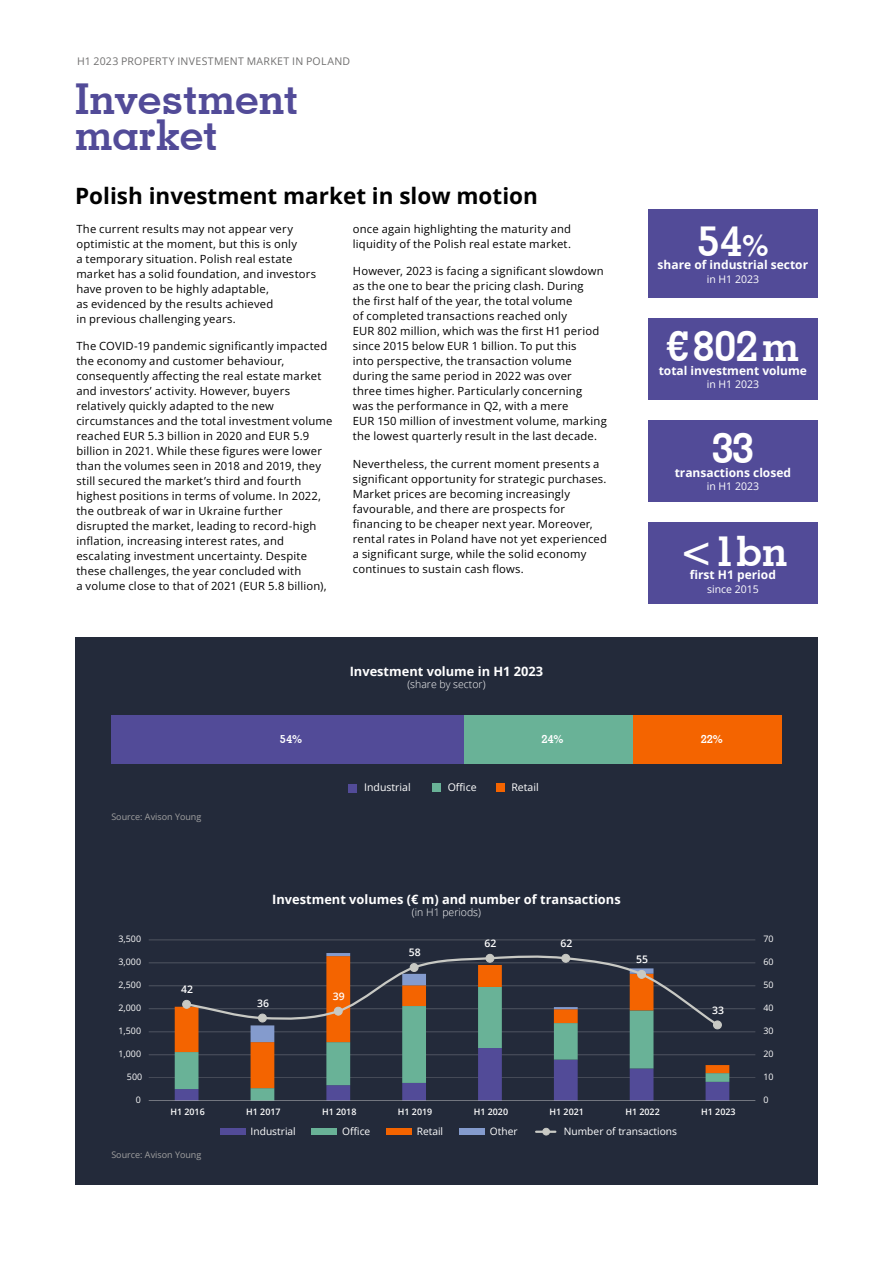
<style>
.page{position:relative;width:893px;height:1263px;background:#fff}
.page>*{position:absolute;margin:0;border:0;box-sizing:border-box;transform-origin:0 0}
.t1{font:700 42.6px/35.7px "Geometric Slab 703 BT";color:#524b98}
.t2{font:700 42px "Geometric Slab 703 BT";color:#fff}
.t3{font:700 22.5px "Open Sans";color:#000}
.t4{font:700 12.9px "Open Sans";color:#fff}
.t5{font:700 12px "Open Sans";color:#fff}
.t6{font:11.25px/15px "Open Sans";letter-spacing:.02em;color:#000}
.t7{font:700 11.25px "Geometric Slab 703 BT";color:#fff}
.t8{font:10.5px "Open Sans";color:#fff}
.t9{font:10.5px "Open Sans";letter-spacing:.03em;color:#706f6f}
.t10{font:300 10.5px "Open Sans";color:#fff}
.t11{font:600 10.35px "Open Sans";letter-spacing:.005em;color:#fff}
.t12{font:10.2px "Open Sans";color:#fff}
.t13{font:9px "Open Sans";color:#a1a1a1}
.t14{font:8.85px "Open Sans";color:#fff}
.t15{font:600 8.85px "Open Sans";color:#fff}
.s1{font-size:30px}
</style>
<div class="page">
<div style="left:648px;top:318px;width:170px;height:82px;background:#524b98"></div>
<div style="left:648px;top:420px;width:170px;height:82px;background:#524b98"></div>
<div style="left:648px;top:522px;width:170px;height:82px;background:#524b98"></div>
<div style="left:648px;top:209px;width:170px;height:88px;background:#524b98"></div>
<div style="left:75px;top:637px;width:743px;height:547px;background:#232a3a"></div>
<div style="left:111px;top:715px;width:354px;height:49px;background:#524b98"></div>
<div style="left:465px;top:715px;width:168px;height:49px;background:#69b297"></div>
<div style="left:633px;top:715px;width:149px;height:49px;background:#f46400"></div>
<div style="left:349px;top:784px;width:8px;height:8px;background:#524b98"></div>
<div style="left:432px;top:783px;width:9px;height:9px;background:#69b297"></div>
<div style="left:496px;top:783px;width:8px;height:9px;background:#f46400"></div>
<hr style="left:149px;top:940px;width:606px;height:1px;background:#d9d9d9">
<hr style="left:149px;top:962px;width:606px;height:1px;background:#d9d9d9">
<hr style="left:149px;top:985px;width:606px;height:1px;background:#d9d9d9">
<hr style="left:149px;top:1008px;width:606px;height:1px;background:#d9d9d9">
<hr style="left:149px;top:1031px;width:606px;height:1px;background:#d9d9d9">
<hr style="left:149px;top:1054px;width:606px;height:1px;background:#d9d9d9">
<hr style="left:149px;top:1077px;width:606px;height:1px;background:#d9d9d9">
<svg style="left:175px;top:1088px;width:554px;height:12px"></svg>
<svg style="left:175px;top:962px;width:554px;height:126px"></svg>
<hr style="left:149px;top:1100px;width:606px;height:1px;background:#d9d9d9">
<svg style="left:184px;top:953px;width:537px;height:89px"></svg>
<div style="left:183px;top:1000px;width:8px;height:8px;background:#c8c9c4;border-radius:50%"></div>
<div style="left:182px;top:1000px;width:9px;height:8px;border:1px solid #c8c9c4;border-radius:50%"></div>
<div style="left:258px;top:1014px;width:8px;height:8px;background:#c8c9c4;border-radius:50%"></div>
<div style="left:258px;top:1014px;width:9px;height:8px;border:1px solid #c8c9c4;border-radius:50%"></div>
<div style="left:334px;top:1007px;width:8px;height:8px;background:#c8c9c4;border-radius:50%"></div>
<div style="left:334px;top:1007px;width:8px;height:8px;border:1px solid #c8c9c4;border-radius:50%"></div>
<div style="left:410px;top:963px;width:8px;height:8px;background:#c8c9c4;border-radius:50%"></div>
<div style="left:410px;top:963px;width:8px;height:9px;border:1px solid #c8c9c4;border-radius:50%"></div>
<div style="left:486px;top:954px;width:8px;height:8px;background:#c8c9c4;border-radius:50%"></div>
<div style="left:486px;top:954px;width:8px;height:8px;border:1px solid #c8c9c4;border-radius:50%"></div>
<div style="left:562px;top:954px;width:8px;height:8px;background:#c8c9c4;border-radius:50%"></div>
<div style="left:562px;top:954px;width:8px;height:8px;border:1px solid #c8c9c4;border-radius:50%"></div>
<div style="left:638px;top:970px;width:8px;height:8px;background:#c8c9c4;border-radius:50%"></div>
<div style="left:637px;top:970px;width:9px;height:8px;border:1px solid #c8c9c4;border-radius:50%"></div>
<div style="left:713px;top:1021px;width:8px;height:8px;background:#c8c9c4;border-radius:50%"></div>
<div style="left:713px;top:1021px;width:9px;height:8px;border:1px solid #c8c9c4;border-radius:50%"></div>
<div style="left:220px;top:1128px;width:25px;height:7px;background:#524b98"></div>
<div style="left:311px;top:1128px;width:26px;height:7px;background:#69b297"></div>
<div style="left:386px;top:1128px;width:25px;height:7px;background:#f46400"></div>
<div style="left:459px;top:1128px;width:26px;height:7px;background:#849bcd"></div>
<hr style="left:536px;top:1130px;width:19px;height:3px;background:#c8c9c4">
<div style="left:543px;top:1128px;width:6px;height:7px;background:#c8c9c4;border-radius:50%"></div>
<div style="left:543px;top:1128px;width:7px;height:7px;border:1px solid #c8c9c4;border-radius:50%"></div>
<p class="t9" style="left:77px;top:54px;width:275px">H1 2023 PROPERTY INVESTMENT MARKET IN POLAND</p>
<h1 class="t1" style="left:75px;top:81px;width:225px">Investment market</h1>
<h3 class="t3" style="left:75px;top:180px;width:464px">Polish investment market in slow motion</h3>
<p class="t6" style="left:76px;top:221px;width:241px">The current results may not appear very optimistic at the moment, but this is only<br>a temporary situation. Polish real estate market has a solid foundation, and investors have proven to be highly adaptable,<br>as evidenced by the results achieved<br>in previous challenging years.</p>
<p class="t6" style="left:76px;top:339px;width:258px">The COVID-19 pandemic significantly impacted the economy and customer behaviour, consequently affecting the real estate market and investors’ activity. However, buyers relatively quickly adapted to the new circumstances and the total investment volume reached EUR 5.3 billion in 2020 and EUR 5.9 billion in 2021. While these figures were lower than the volumes seen in 2018 and 2019, they still secured the market’s third and fourth highest positions in terms of volume. In 2022, the outbreak of war in Ukraine further disrupted the market, leading to record-high inflation, increasing interest rates, and escalating investment uncertainty. Despite these challenges, the year concluded with<br>a volume close to that of 2021 (EUR 5.8 billion),</p>
<p class="t6" style="left:353px;top:221px;width:220px">once again highlighting the maturity and liquidity of the Polish real estate market.</p>
<p class="t6" style="left:353px;top:263px;width:255px">However, 2023 is facing a significant slowdown as the one to bear the pricing clash. During<br>the first half of the year, the total volume<br>of completed transactions reached only<br>EUR 802 million, which was the first H1 period since 2015 below EUR 1 billion. To put this<br>into perspective, the transaction volume during the same period in 2022 was over<br>three times higher. Particularly concerning<br>was the performance in Q2, with a mere<br>EUR 150 million of investment volume, marking the lowest quarterly result in the last decade.</p>
<p class="t6" style="left:353px;top:456px;width:256px">Nevertheless, the current moment presents a significant opportunity for strategic purchases.<br>Market prices are becoming increasingly favourable, and there are prospects for financing to be cheaper next year. Moreover, rental rates in Poland have not yet experienced a significant surge, while the solid economy continues to sustain cash flows.</p>
<p class="t4" style="left:350px;top:662px;width:195px">Investment volume in H1 2023</p>
<p class="t10" style="left:407px;top:677px;width:80px">(share by sector)</p>
<h2 class="t2" style="left:697px;top:215px;width:73px">54<span class="s1">%</span></h2>
<p class="t5" style="left:658px;top:257px;width:152px">share of industrial sector</p>
<p class="t8" style="left:707px;top:272px;width:54px">in H1 2023</p>
<h2 class="t2" style="left:667px;top:321px;width:133px">€802m</h2>
<p class="t8" style="left:707px;top:377px;width:54px">in H1 2023</p>
<p class="t5" style="left:659px;top:362px;width:150px">total investment volume</p>
<h2 class="t2" style="left:711px;top:423px;width:44px">33</h2>
<p class="t5" style="left:675px;top:464px;width:118px">transactions closed</p>
<p class="t8" style="left:707px;top:479px;width:54px">in H1 2023</p>
<h2 class="t2" style="left:679px;top:525px;width:110px">&lt;1bn</h2>
<p class="t5" style="left:690px;top:566px;width:88px">first H1 period</p>
<p class="t8" style="left:707px;top:582px;width:53px">since 2015</p>
<p class="t7" style="left:280px;top:733px;width:24px">54%</p>
<p class="t7" style="left:541px;top:732px;width:24px">24%</p>
<p class="t7" style="left:701px;top:732px;width:24px">22%</p>
<p class="t13" style="left:111px;top:810px;width:92px">Source: Avison Young</p>
<p class="t8" style="left:364px;top:780px;width:48px">Industrial</p>
<p class="t8" style="left:448px;top:780px;width:30px">Office</p>
<p class="t8" style="left:511px;top:780px;width:29px">Retail</p>
<p class="t4" style="left:272px;top:890px;width:350px">Investment volumes (€ m) and number of transactions</p>
<p class="t10" style="left:412px;top:905px;width:71px">(in H1 periods)</p>
<p class="t14" style="left:119px;top:933px;width:24px">3,500</p>
<p class="t14" style="left:119px;top:956px;width:24px">3,000</p>
<p class="t11" style="left:409px;top:945px;width:13px">58</p>
<p class="t11" style="left:485px;top:936px;width:13px">62</p>
<p class="t11" style="left:560px;top:936px;width:13px">62</p>
<p class="t11" style="left:636px;top:952px;width:13px">55</p>
<p class="t14" style="left:764px;top:933px;width:12px">70</p>
<p class="t14" style="left:764px;top:956px;width:12px">60</p>
<p class="t14" style="left:119px;top:979px;width:24px">2,500</p>
<p class="t14" style="left:119px;top:1002px;width:24px">2,000</p>
<p class="t11" style="left:181px;top:982px;width:13px">42</p>
<p class="t11" style="left:257px;top:996px;width:13px">36</p>
<p class="t11" style="left:333px;top:989px;width:13px">39</p>
<p class="t11" style="left:712px;top:1003px;width:13px">33</p>
<p class="t14" style="left:764px;top:979px;width:12px">50</p>
<p class="t14" style="left:764px;top:1002px;width:12px">40</p>
<p class="t14" style="left:119px;top:1025px;width:24px">1,500</p>
<p class="t14" style="left:764px;top:1025px;width:12px">30</p>
<p class="t14" style="left:119px;top:1048px;width:24px">1,000</p>
<p class="t14" style="left:764px;top:1048px;width:12px">20</p>
<p class="t14" style="left:127px;top:1071px;width:17px">500</p>
<p class="t14" style="left:764px;top:1071px;width:12px">10</p>
<p class="t14" style="left:136px;top:1094px;width:7px">0</p>
<p class="t14" style="left:764px;top:1094px;width:7px">0</p>
<p class="t15" style="left:170px;top:1105px;width:36px">H1 2016</p>
<p class="t15" style="left:246px;top:1105px;width:36px">H1 2017</p>
<p class="t15" style="left:322px;top:1105px;width:36px">H1 2018</p>
<p class="t15" style="left:398px;top:1105px;width:36px">H1 2019</p>
<p class="t15" style="left:474px;top:1105px;width:36px">H1 2020</p>
<p class="t15" style="left:550px;top:1105px;width:36px">H1 2021</p>
<p class="t15" style="left:625px;top:1105px;width:36px">H1 2022</p>
<p class="t15" style="left:701px;top:1105px;width:36px">H1 2023</p>
<p class="t12" style="left:251px;top:1124px;width:47px">Industrial</p>
<p class="t12" style="left:342px;top:1124px;width:30px">Office</p>
<p class="t12" style="left:417px;top:1124px;width:28px">Retail</p>
<p class="t12" style="left:490px;top:1124px;width:29px">Other</p>
<p class="t12" style="left:564px;top:1124px;width:115px">Number of transactions</p>
<p class="t13" style="left:111px;top:1149px;width:92px">Source: Avison Young</p>
</div>
